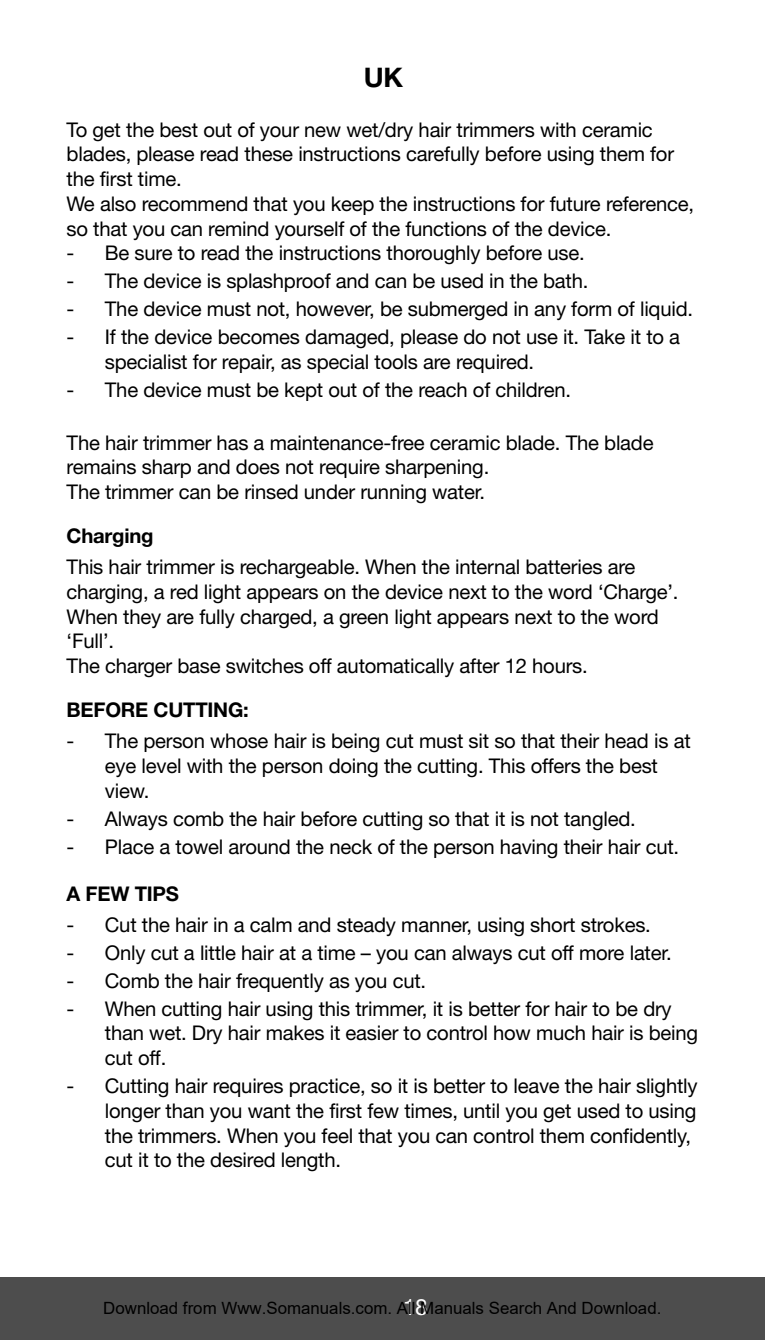
<style>
.page{position:relative;width:765px;height:1340px;background:#fff}
.page>*{position:absolute;margin:0;border:0;box-sizing:border-box;transform-origin:0 0}
.t1{font:700 27px "Helvetica Neue";color:#000}
.t2{font:22.5px "Helvetica Neue";color:#fff}
.t3{font:20.25px/24.8px "Helvetica Neue";letter-spacing:-.01em;color:#000}
.t4{font:700 20.25px "Helvetica Neue";letter-spacing:-.01em;color:#000}
.t5{font:16.88px "Arial";color:#000}
</style>
<div class="page">
<div style="left:0;top:1277px;width:764px;height:63px;background:#4d4d4d"></div>
<h1 class="t1" style="left:364px;top:68px;width:41px">UK</h1>
<p class="t3" style="left:67px;top:119px;width:628px">To get the best out of your new wet/dry hair trimmers with ceramic blades, please read these instructions carefully before using them for the first time.<br>We also recommend that you keep the instructions for future reference, so that you can remind yourself of the functions of the device.</p>
<p class="t3" style="left:67px;top:243px;width:519px">- Be sure to read the instructions thoroughly before use.</p>
<p class="t3" style="left:67px;top:271px;width:523px">- The device is splashproof and can be used in the bath.</p>
<p class="t3" style="left:67px;top:299px;width:628px">- The device must not, however, be submerged in any form of liquid.</p>
<p class="t3" style="left:105px;top:327px;width:576px;text-indent:-38px">- If the device becomes damaged, please do not use it. Take it to a specialist for repair, as special tools are required.</p>
<p class="t3" style="left:67px;top:379px;width:506px">- The device must be kept out of the reach of children.</p>
<p class="t3" style="left:67px;top:432px;width:588px">The hair trimmer has a maintenance-free ceramic blade. The blade remains sharp and does not require sharpening.<br>The trimmer can be rinsed under running water.</p>
<p class="t4" style="left:67px;top:528px;width:88px">Charging</p>
<p class="t3" style="left:67px;top:556px;width:613px">This hair trimmer is rechargeable. When the internal batteries are charging, a red light appears on the device next to the word ‘Charge’.<br>When they are fully charged, a green light appears next to the word ‘Full’.<br>The charger base switches off automatically after 12 hours.</p>
<p class="t4" style="left:67px;top:703px;width:184px">BEFORE CUTTING:</p>
<p class="t3" style="left:105px;top:730px;width:587px;text-indent:-38px">- The person whose hair is being cut must sit so that their head is at eye level with the person doing the cutting. This offers the best view.</p>
<p class="t3" style="left:67px;top:808px;width:570px">- Always comb the hair before cutting so that it is not tangled.</p>
<p class="t3" style="left:67px;top:836px;width:614px">- Place a towel around the neck of the person having their hair cut.</p>
<p class="t4" style="left:67px;top:886px;width:114px">A FEW TIPS</p>
<p class="t3" style="left:67px;top:914px;width:585px">- Cut the hair in a calm and steady manner, using short strokes.</p>
<p class="t3" style="left:67px;top:942px;width:606px">- Only cut a little hair at a time – you can always cut off more later.</p>
<p class="t3" style="left:67px;top:970px;width:361px">- Comb the hair frequently as you cut.</p>
<p class="t3" style="left:105px;top:998px;width:594px;text-indent:-38px">- When cutting hair using this trimmer, it is better for hair to be dry than wet. Dry hair makes it easier to control how much hair is being cut off.</p>
<p class="t3" style="left:105px;top:1075px;width:594px;text-indent:-38px">- Cutting hair requires practice, so it is better to leave the hair slightly longer than you want the first few times, until you get used to using the trimmers. When you feel that you can control them confidently, cut it to the desired length.</p>
<p class="t2" style="left:403px;top:1299px;width:26px">18</p>
<p class="t5" style="left:103px;top:1298px;width:559px">Download from Www.Somanuals.com. All Manuals Search And Download.</p>
</div>
